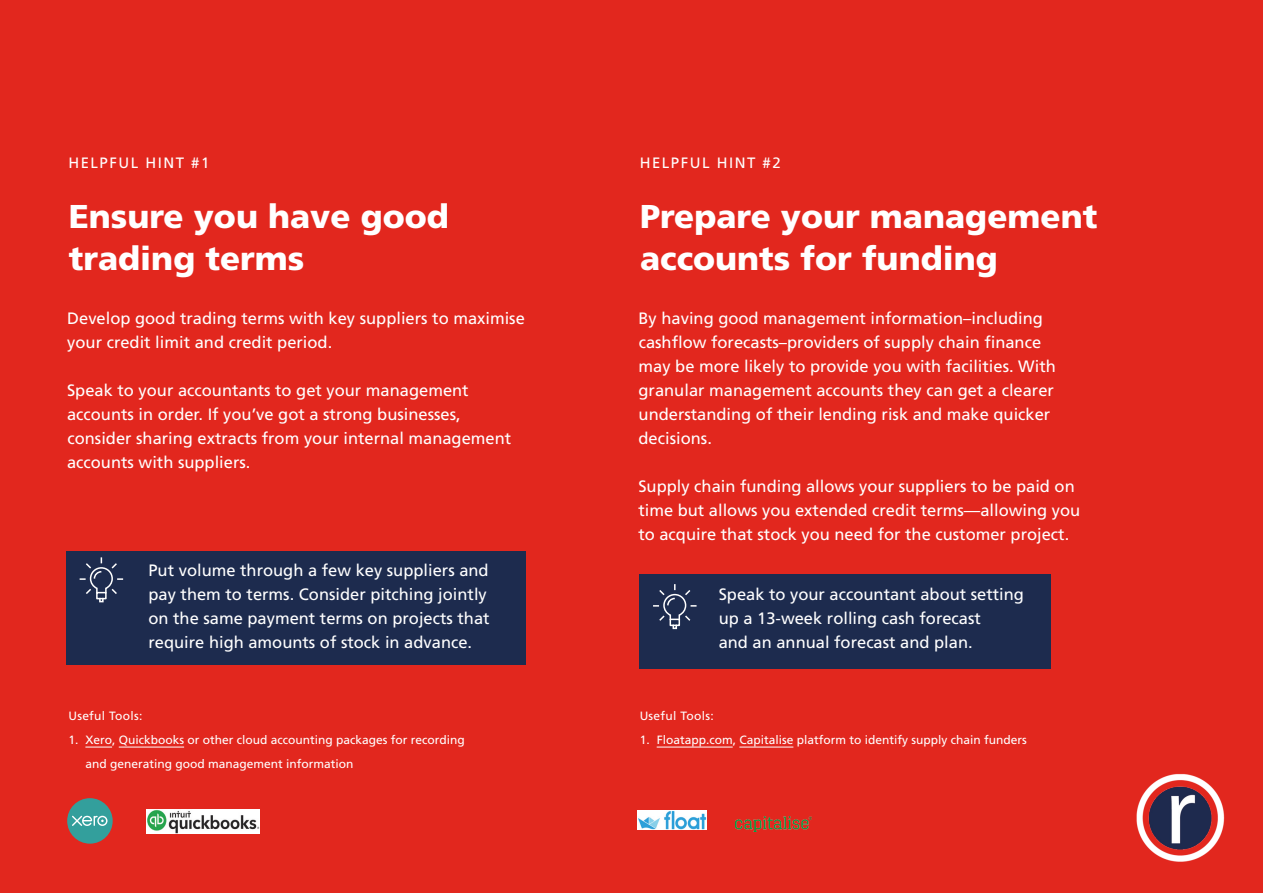
<style>
.page{position:relative;width:1263px;height:893px;background:#e2271e}
.page>*{position:absolute;margin:0;border:0;box-sizing:border-box;transform-origin:0 0}
.t1{font:900 33px/42px "Frutiger LT Std";color:#fff}
.t2{font:16.5px/24px "Frutiger LT Std";color:#fff}
.t3{font:15px "Frutiger LT Std";letter-spacing:.1em;color:#fff}
.P3_Black{font:12px/24px "Frutiger LT Std";color:#fff}
.P3_Black-2{font:12px "Frutiger LT Std";letter-spacing:.025em;color:#fff}
</style>
<div class="page">
<img style="left:1136px;top:774px;width:89px;height:88px">
<div style="left:639px;top:574px;width:412px;height:94px;background:#1d2b4e"></div>
<svg style="left:653px;top:584px;width:44px;height:46px"></svg>
<div style="left:66px;top:551px;width:459px;height:114px;background:#1d2b4e"></div>
<svg style="left:79px;top:557px;width:45px;height:46px"></svg>
<svg style="left:85px;top:747px;width:27px;height:1px"></svg>
<hr style="left:119px;top:747px;width:65px;height:1px;background:#fff">
<hr style="left:657px;top:747px;width:76px;height:1px;background:#fff">
<hr style="left:739px;top:747px;width:54px;height:1px;background:#fff">
<img style="left:146px;top:810px;width:113px;height:23px">
<img style="left:637px;top:811px;width:69px;height:19px">
<img style="left:736px;top:816px;width:75px;height:15px">
<div style="left:67px;top:798px;width:46px;height:46px;background:#339f9c;border-radius:50%"></div>
<svg style="left:72px;top:815px;width:36px;height:11px"></svg>
<p class="t3" style="left:68px;top:154px;width:143px">HELPFUL HINT #1</p>
<p class="t3" style="left:640px;top:154px;width:143px">HELPFUL HINT #2</p>
<p class="t1" style="left:69px;top:195px;width:382px">Ensure you have good trading terms</p>
<p class="t1" style="left:640px;top:195px;width:459px">Prepare your management accounts for funding</p>
<p class="t2" style="left:67px;top:306px;width:459px">Develop good trading terms with key suppliers to maximise your credit limit and credit period.</p>
<p class="t2" style="left:67px;top:378px;width:446px">Speak to your accountants to get your management accounts in order. If you’ve got a strong businesses, consider sharing extracts from your internal management accounts with suppliers.</p>
<p class="t2" style="left:638px;top:306px;width:419px">By having good management information–including cashflow forecasts–providers of supply chain finance may be more likely to provide you with facilities. With granular management accounts they can get a clearer understanding of their lending risk and make quicker decisions.</p>
<p class="t2" style="left:638px;top:474px;width:443px">Supply chain funding allows your suppliers to be paid on time but allows you extended credit terms—allowing you to acquire that stock you need for the customer project.</p>
<p class="t2" style="left:148px;top:558px;width:343px">Put volume through a few key suppliers and pay them to terms. Consider pitching jointly on the same payment terms on projects that require high amounts of stock in advance.</p>
<p class="P3_Black-2" style="left:68px;top:709px;width:76px">Useful Tools:</p>
<p class="P3_Black" style="left:85px;top:728px;width:381px;text-indent:-17px">1. Xero, Quickbooks or other cloud accounting packages for recording and generating good management information</p>
<p class="t2" style="left:719px;top:582px;width:307px">Speak to your accountant about setting up a 13-week rolling cash forecast<br>and an annual forecast and plan.</p>
<p class="P3_Black-2" style="left:640px;top:709px;width:76px">Useful Tools:</p>
<p class="P3_Black" style="left:640px;top:728px;width:389px">1. Floatapp.com, Capitalise platform to identify supply chain funders</p>
</div>
